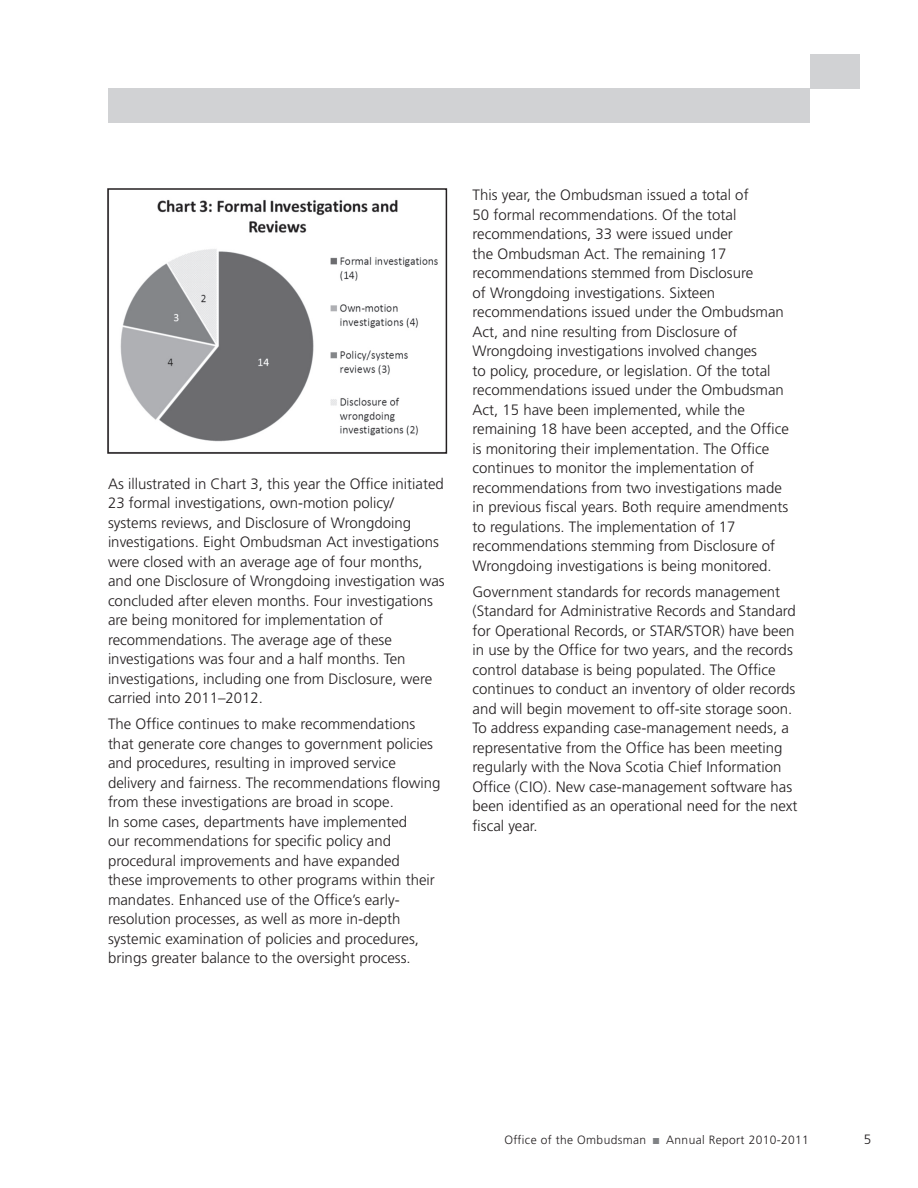
<style>
.page{position:relative;width:918px;height:1188px;background:#fff}
.page>*{position:absolute;margin:0;border:0;box-sizing:border-box;transform-origin:0 0}
.t1{font:300 15px/19.5px "Frutiger";color:#231f20}
.t2{font:300 13.5px "Frutiger";color:#231f20}
.t3{font:300 12px "Frutiger";letter-spacing:.03em;color:#231f20}
.s1{font-family:"Tech Grapha";font-weight:400;color:#808285}
</style>
<div class="page">
<div style="left:108px;top:88px;width:702px;height:35px;background:#d1d2d4"></div>
<div style="left:810px;top:54px;width:50px;height:35px;background:#d1d2d4"></div>
<img style="left:120px;top:199px;width:318px;height:243px">
<div style="left:107px;top:188px;width:340px;height:266px;border:2px solid #231f20"></div>
<p class="t1" style="left:108px;top:474px;width:338px">As illustrated in Chart 3, this year the Office initiated 23 formal investigations, own-motion policy/ systems reviews, and Disclosure of Wrongdoing investigations. Eight Ombudsman Act investigations were closed with an average age of four months, and one Disclosure of Wrongdoing investigation was concluded after eleven months. Four investigations are being monitored for implementation of recommendations. The average age of these investigations was four and a half months. Ten investigations, including one from Disclosure, were carried into 2011–2012.</p>
<p class="t1" style="left:108px;top:714px;width:334px">The Office continues to make recommendations that generate core changes to government policies and procedures, resulting in improved service delivery and fairness. The recommendations flowing from these investigations are broad in scope.<br>In some cases, departments have implemented<br>our recommendations for specific policy and procedural improvements and have expanded<br>these improvements to other programs within their mandates. Enhanced use of the Office’s early&shy;resolution processes, as well as more in-depth systemic examination of policies and procedures, brings greater balance to the oversight process.</p>
<p class="t1" style="left:472px;top:185px;width:318px">This year, the Ombudsman issued a total of<br>50 formal recommendations. Of the total recommendations, 33 were issued under<br>the Ombudsman Act. The remaining 17 recommendations stemmed from Disclosure<br>of Wrongdoing investigations. Sixteen recommendations issued under the Ombudsman Act, and nine resulting from Disclosure of Wrongdoing investigations involved changes<br>to policy, procedure, or legislation. Of the total recommendations issued under the Ombudsman Act, 15 have been implemented, while the remaining 18 have been accepted, and the Office is monitoring their implementation. The Office continues to monitor the implementation of recommendations from two investigations made in previous fiscal years. Both require amendments to regulations. The implementation of 17 recommendations stemming from Disclosure of Wrongdoing investigations is being monitored.</p>
<p class="t1" style="left:472px;top:582px;width:327px">Government standards for records management (Standard for Administrative Records and Standard for Operational Records, or STAR/STOR) have been in use by the Office for two years, and the records control database is being populated. The Office continues to conduct an inventory of older records and will begin movement to off-site storage soon.<br>To address expanding case-management needs, a representative from the Office has been meeting regularly with the Nova Scotia Chief Information Office (CIO). New case-management software has been identified as an operational need for the next fiscal year.</p>
<p class="t3" style="left:504px;top:1133px;width:306px">Office of the Ombudsman <span class="s1">A</span> Annual Report 2010-2011</p>
<p class="t2" style="left:864px;top:1132px;width:9px">5</p>
</div>
